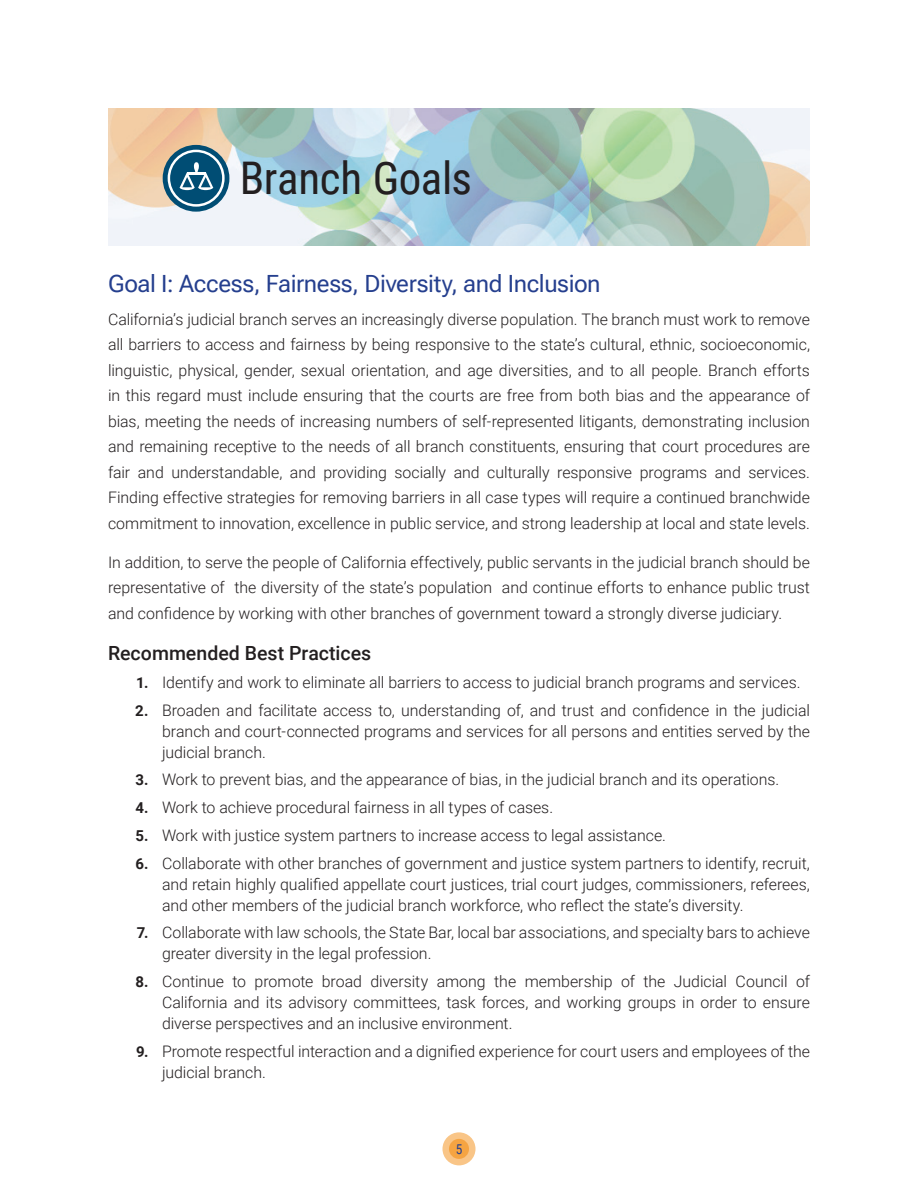
<style>
.page{position:relative;width:918px;height:1188px;background:#fff}
.page>*{position:absolute;margin:0;border:0;box-sizing:border-box;transform-origin:0 0}
.t1{font:45px "Roboto Condensed";letter-spacing:-.005em;color:#231f20}
.t2{font:24px "Roboto Flex";letter-spacing:-.015em;color:#253f8e}
.t3{font:500 19.5px "Roboto";color:#231f20}
.t4{font:300 15.9px/25.5px "Roboto";color:#231f20;text-align:justify}
.t5{font:13.5px "Roboto Condensed";color:#253f8e}
.s1{font-weight:700;font-size:15px}
</style>
<div class="page">
<img style="left:108px;top:108px;width:702px;height:137px">
<svg style="left:442px;top:1132px;width:34px;height:33px"></svg>
<div style="left:449px;top:1139px;width:20px;height:20px;background:#f5a442;border-radius:50%"></div>
<div style="left:163px;top:145px;width:66px;height:67px;background:#004d74;border-radius:50%"></div>
<svg style="left:168px;top:150px;width:57px;height:57px"></svg>
<h1 class="t1" style="left:240px;top:146px;width:234px">Branch Goals</h1>
<h2 class="t2" style="left:108px;top:263px;width:494px">Goal I: Access, Fairness, Diversity, and Inclusion</h2>
<p class="t4" style="left:108px;top:306px;width:704px">California’s judicial branch serves an increasingly diverse population. The branch must work to remove all barriers to access and fairness by being responsive to the state’s cultural, ethnic, socioeconomic, linguistic, physical, gender, sexual orientation, and age diversities, and to all people. Branch efforts in this regard must include ensuring that the courts are free from both bias and the appearance of bias, meeting the needs of increasing numbers of self-represented litigants, demonstrating inclusion and remaining receptive to the needs of all branch constituents, ensuring that court procedures are fair and understandable, and providing socially and culturally responsive programs and services.<br>Finding effective strategies for removing barriers in all case types will require a continued branchwide commitment to innovation, excellence in public service, and strong leadership at local and state levels.</p>
<p class="t4" style="left:108px;top:549px;width:704px">In addition, to serve the people of California effectively, public servants in the judicial branch should be representative of the diversity of the state’s population and continue efforts to enhance public trust and confidence by working with other branches of government toward a strongly diverse judiciary.</p>
<p class="t3" style="left:108px;top:640px;width:265px">Recommended Best Practices</p>
<p class="t4" style="left:136px;top:669px;width:666px"><span class="s1">1.</span> Identify and work to eliminate all barriers to access to judicial branch programs and services.</p>
<p class="t4" style="left:162px;top:699px;width:650px;line-height:21px;text-indent:-27px"><span class="s1">2.</span> Broaden and facilitate access to, understanding of, and trust and confidence in the judicial branch and court-connected programs and services for all persons and entities served by the judicial branch.</p>
<p class="t4" style="left:136px;top:766px;width:645px"><span class="s1">3.</span> Work to prevent bias, and the appearance of bias, in the judicial branch and its operations.</p>
<p class="t4" style="left:135px;top:794px;width:419px"><span class="s1">4.</span> Work to achieve procedural fairness in all types of cases.</p>
<p class="t4" style="left:136px;top:822px;width:532px"><span class="s1">5.</span> Work with justice system partners to increase access to legal assistance.</p>
<p class="t4" style="left:162px;top:852px;width:649px;line-height:21px;text-indent:-27px"><span class="s1">6.</span> Collaborate with other branches of government and justice system partners to identify, recruit, and retain highly qualified appellate court justices, trial court judges, commissioners, referees, and other members of the judicial branch workforce, who reflect the state’s diversity.</p>
<p class="t4" style="left:162px;top:922px;width:649px;line-height:21px;text-indent:-25px"><span class="s1">7.</span> Collaborate with law schools, the State Bar, local bar associations, and specialty bars to achieve greater diversity in the legal profession.</p>
<p class="t4" style="left:162px;top:970px;width:649px;line-height:21px;text-indent:-27px"><span class="s1">8.</span> Continue to promote broad diversity among the membership of the Judicial Council of California and its advisory committees, task forces, and working groups in order to ensure diverse perspectives and an inclusive environment.</p>
<p class="t4" style="left:162px;top:1040px;width:650px;line-height:21px;text-indent:-26px"><span class="s1">9.</span> Promote respectful interaction and a dignified experience for court users and employees of the judicial branch.</p>
<p class="t5" style="left:456px;top:1140px;width:8px">5</p>
</div>
